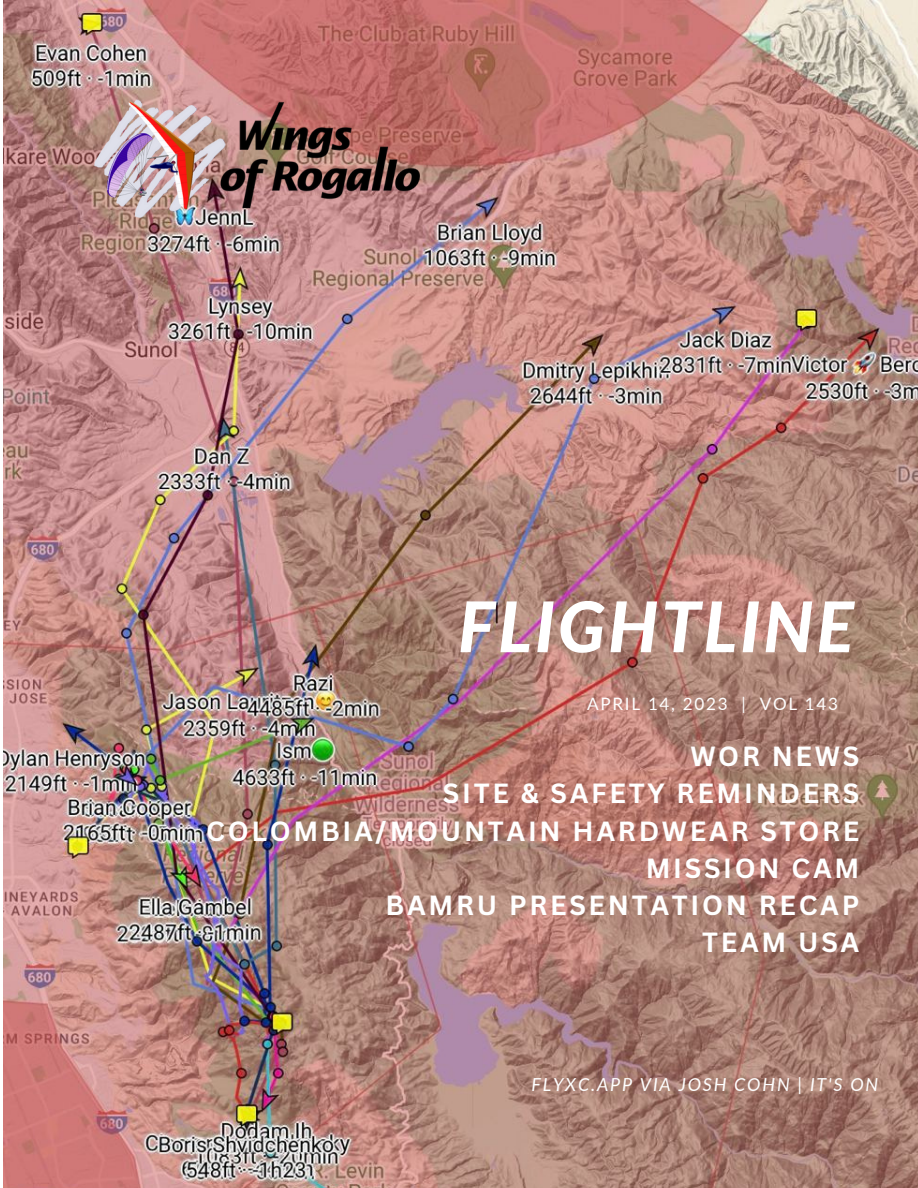
<style>
.page{position:relative;width:918px;height:1188px;background:#fff}
.page>*{position:absolute;margin:0;border:0;box-sizing:border-box;transform-origin:0 0}
.t1{font:italic 800 70.05px "Lato";letter-spacing:.04em;color:#fff}
.t2{font:700 27px/37.2px "Canva Sans";letter-spacing:.1em;color:#fff;text-align:right}
.t3{font:italic 18px "Lato";letter-spacing:.1em;color:#fff}
.t4{font:17.1px "Lato";letter-spacing:.1em;color:#fff}
</style>
<div class="page">
<img style="left:4px;top:0;width:914px;height:1188px">
<img style="left:92px;top:92px;width:327px;height:136px">
<h1 class="t1" style="left:458px;top:583px;width:397px">FLIGHTLINE</h1>
<p class="t4" style="left:587px;top:693px;width:252px">APRIL 14, 2023 | VOL 143</p>
<p class="t2" style="left:206px;top:737px;width:655px">WOR NEWS<br>SITE &amp; SAFETY REMINDERS<br>COLOMBIA/MOUNTAIN HARDWEAR STORE<br>MISSION CAM<br>BAMRU PRESENTATION RECAP<br>TEAM USA</p>
<p class="t3" style="left:531px;top:1073px;width:348px">FLYXC.APP VIA JOSH COHN | IT'S ON</p>
</div>
